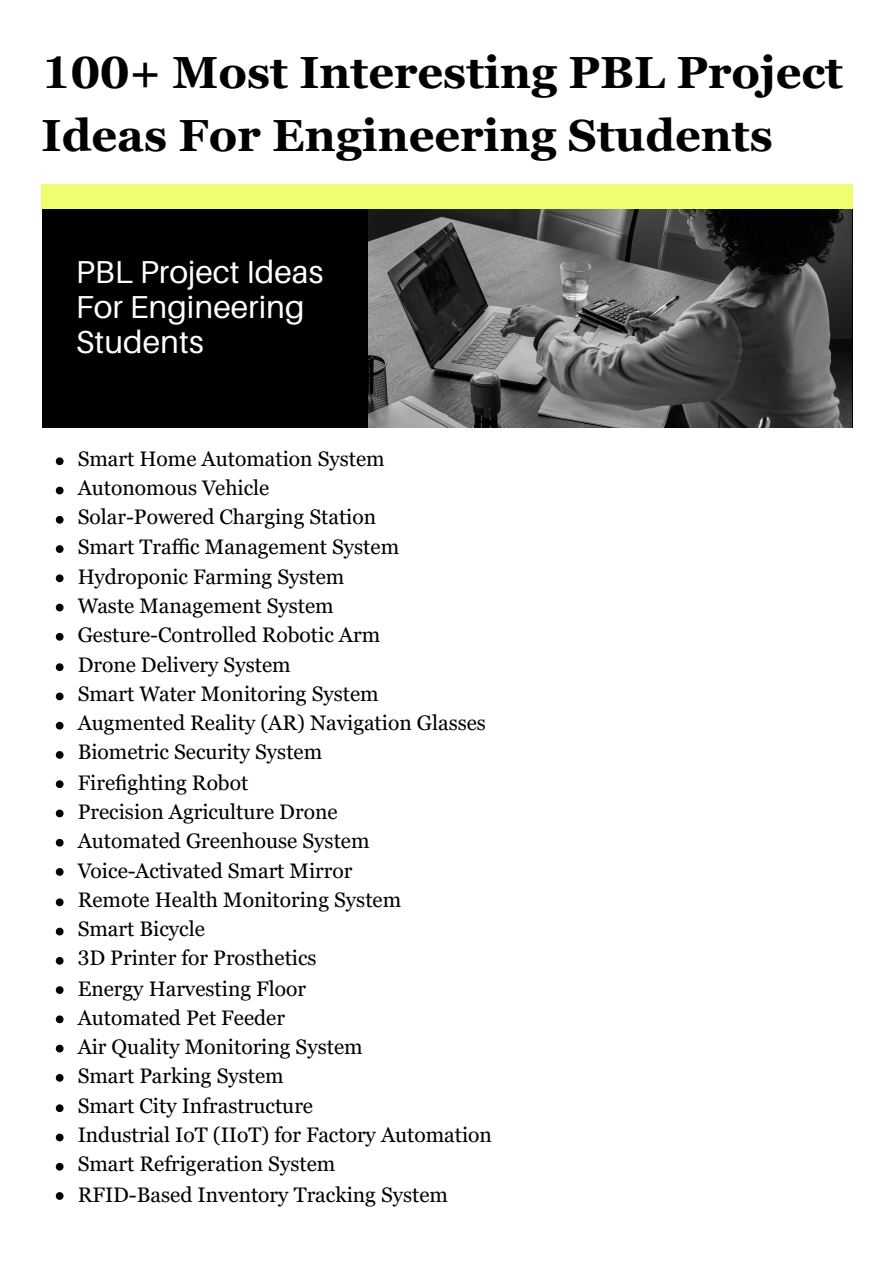
<style>
.page{position:relative;width:894px;height:1263px;background:#fff}
.page>*{position:absolute;margin:0;border:0;box-sizing:border-box;transform-origin:0 0}
.t1{font:700 45px/63px "Georgia Pro";color:#000}
.t2{font:31.8px/35.2px "Aileron";color:#fff}
.t3{font:21px "Georgia Pro";color:#000}
</style>
<div class="page">
<div style="left:42px;top:185px;width:810px;height:243px;background:#000"></div>
<img style="left:369px;top:209px;width:482px;height:218px">
<div style="left:42px;top:184px;width:810px;height:25px;background:#f0fd71"></div>
<svg style="left:56px;top:457px;width:7px;height:8px"></svg>
<svg style="left:56px;top:487px;width:7px;height:7px"></svg>
<svg style="left:56px;top:516px;width:7px;height:8px"></svg>
<svg style="left:56px;top:545px;width:7px;height:8px"></svg>
<svg style="left:56px;top:574px;width:7px;height:8px"></svg>
<svg style="left:56px;top:604px;width:7px;height:7px"></svg>
<svg style="left:56px;top:633px;width:7px;height:8px"></svg>
<svg style="left:56px;top:663px;width:7px;height:8px"></svg>
<svg style="left:56px;top:693px;width:7px;height:7px"></svg>
<svg style="left:56px;top:722px;width:7px;height:7px"></svg>
<svg style="left:56px;top:751px;width:7px;height:8px"></svg>
<svg style="left:56px;top:780px;width:7px;height:8px"></svg>
<svg style="left:56px;top:810px;width:7px;height:7px"></svg>
<svg style="left:56px;top:839px;width:7px;height:7px"></svg>
<svg style="left:56px;top:868px;width:7px;height:8px"></svg>
<svg style="left:56px;top:898px;width:7px;height:8px"></svg>
<svg style="left:56px;top:928px;width:7px;height:7px"></svg>
<svg style="left:56px;top:957px;width:7px;height:8px"></svg>
<svg style="left:56px;top:986px;width:7px;height:8px"></svg>
<svg style="left:56px;top:1015px;width:7px;height:8px"></svg>
<svg style="left:56px;top:1045px;width:7px;height:7px"></svg>
<svg style="left:56px;top:1074px;width:7px;height:8px"></svg>
<svg style="left:56px;top:1104px;width:7px;height:8px"></svg>
<svg style="left:56px;top:1134px;width:7px;height:7px"></svg>
<svg style="left:56px;top:1163px;width:7px;height:7px"></svg>
<svg style="left:56px;top:1192px;width:7px;height:8px"></svg>
<h1 class="t1" style="left:42px;top:41px;width:802px">100+ Most Interesting PBL Project<br>Ideas For Engineering Students</h1>
<p class="t2" style="left:76px;top:253px;width:249px">PBL Project Ideas<br>For Engineering<br>Students</p>
<p class="t3" style="left:78px;top:447px;width:308px">Smart Home Automation System</p>
<p class="t3" style="left:78px;top:476px;width:193px">Autonomous Vehicle</p>
<p class="t3" style="left:78px;top:505px;width:300px">Solar-Powered Charging Station</p>
<p class="t3" style="left:78px;top:534px;width:323px">Smart Traffic Management System</p>
<p class="t3" style="left:78px;top:565px;width:268px">Hydroponic Farming System</p>
<p class="t3" style="left:78px;top:594px;width:257px">Waste Management System</p>
<p class="t3" style="left:78px;top:623px;width:304px">Gesture-Controlled Robotic Arm</p>
<p class="t3" style="left:78px;top:652px;width:214px">Drone Delivery System</p>
<p class="t3" style="left:78px;top:682px;width:302px">Smart Water Monitoring System</p>
<p class="t3" style="left:78px;top:711px;width:410px">Augmented Reality (AR) Navigation Glasses</p>
<p class="t3" style="left:78px;top:740px;width:246px">Biometric Security System</p>
<p class="t3" style="left:78px;top:771px;width:172px">Firefighting Robot</p>
<p class="t3" style="left:78px;top:800px;width:261px">Precision Agriculture Drone</p>
<p class="t3" style="left:78px;top:829px;width:293px">Automated Greenhouse System</p>
<p class="t3" style="left:78px;top:858px;width:276px">Voice-Activated Smart Mirror</p>
<p class="t3" style="left:78px;top:888px;width:325px">Remote Health Monitoring System</p>
<p class="t3" style="left:78px;top:917px;width:129px">Smart Bicycle</p>
<p class="t3" style="left:78px;top:946px;width:240px">3D Printer for Prosthetics</p>
<p class="t3" style="left:78px;top:976px;width:230px">Energy Harvesting Floor</p>
<p class="t3" style="left:78px;top:1006px;width:209px">Automated Pet Feeder</p>
<p class="t3" style="left:78px;top:1035px;width:286px">Air Quality Monitoring System</p>
<p class="t3" style="left:78px;top:1064px;width:207px">Smart Parking System</p>
<p class="t3" style="left:78px;top:1093px;width:237px">Smart City Infrastructure</p>
<p class="t3" style="left:78px;top:1123px;width:415px">Industrial IoT (IIoT) for Factory Automation</p>
<p class="t3" style="left:78px;top:1152px;width:259px">Smart Refrigeration System</p>
<p class="t3" style="left:78px;top:1182px;width:372px">RFID-Based Inventory Tracking System</p>
</div>
